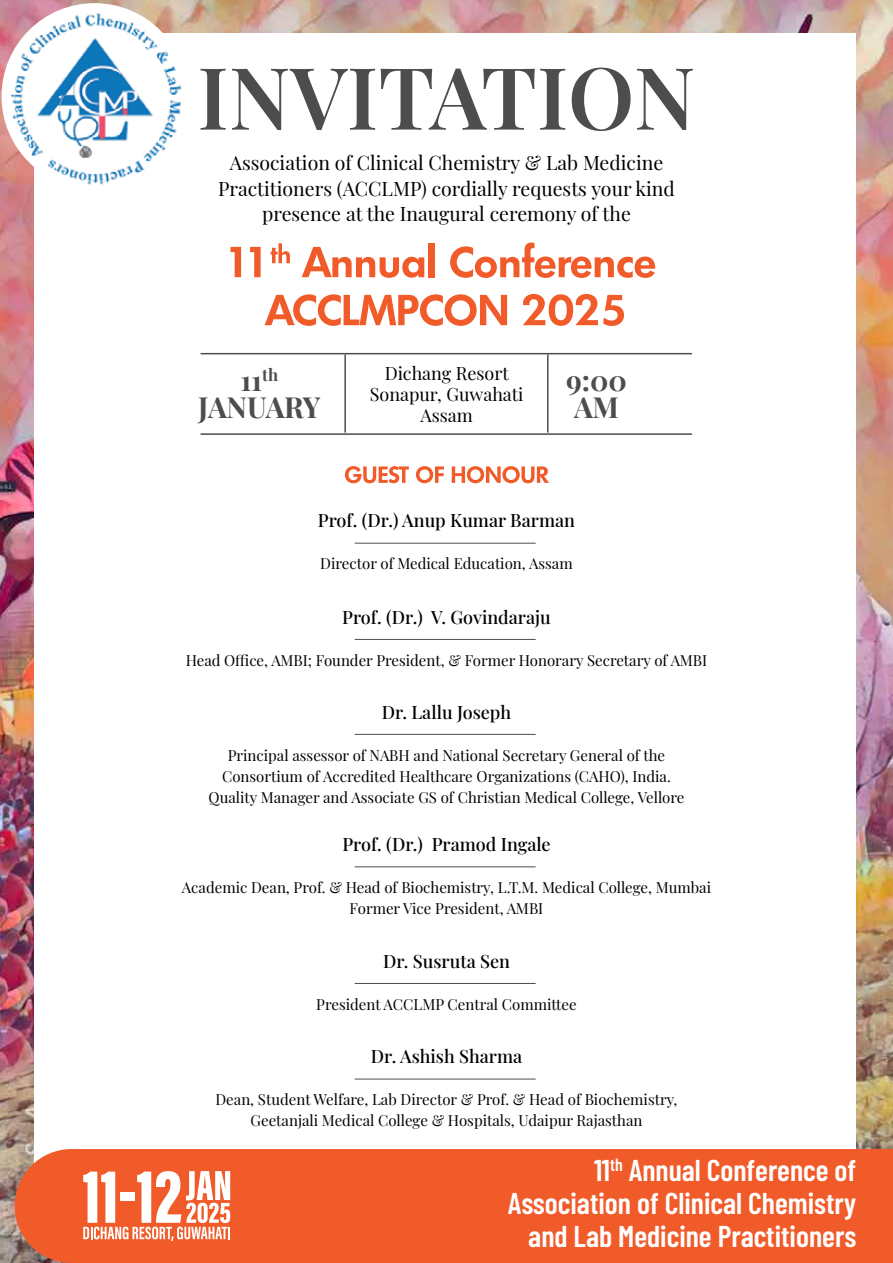
<style>
.page{position:relative;width:893px;height:1263px;background:#fff}
.page>*{position:absolute;margin:0;border:0;box-sizing:border-box;transform-origin:0 0}
.t1{font:600 86.1px "Playfair Display";color:#4d4d4d}
.t2{font:600 30px/33px "Barlow Condensed";color:#fff;text-align:right}
.t3{font:700 28.5px/27px "Playfair Display";letter-spacing:-.02em;color:#4d4d4d;text-align:center}
.t4{font:19.5px/25.5px "Playfair Display";color:#010101;text-align:center}
.t5{font:500 18px "Playfair Display";color:#010101}
.t6{font:18px/21px "Playfair Display";color:#010101;text-align:center}
.t7{font:15px/21px "Playfair Display";color:#010101;text-align:center}
</style>
<div class="page">
<img style="left:0;top:0;width:893px;height:1263px">
<div style="left:34px;top:33px;width:822px;height:1143px;background:#fff"></div>
<img style="left:0;top:0;width:196px;height:197px">
<div style="left:15px;top:1149px;width:878px;height:114px;background:#f15a29"></div>
<svg style="left:83px;top:1171px;width:147px;height:70px"></svg>
<hr style="left:201px;top:353px;width:491px;height:1px;background:#4d4d4d">
<hr style="left:201px;top:433px;width:491px;height:2px;background:#4d4d4d">
<hr style="left:344px;top:354px;width:2px;height:79px;background:#4d4d4d">
<hr style="left:547px;top:354px;width:2px;height:79px;background:#4d4d4d">
<svg style="left:230px;top:247px;width:11px;height:30px"></svg>
<svg style="left:250px;top:247px;width:11px;height:30px"></svg>
<svg style="left:271px;top:243px;width:19px;height:20px"></svg>
<svg style="left:302px;top:247px;width:122px;height:31px"></svg>
<div style="left:429px;top:243px;width:6px;height:34px;background:#f15a29"></div>
<svg style="left:450px;top:243px;width:205px;height:35px"></svg>
<svg style="left:265px;top:294px;width:242px;height:32px"></svg>
<svg style="left:523px;top:294px;width:101px;height:32px"></svg>
<svg style="left:345px;top:466px;width:64px;height:17px"></svg>
<svg style="left:416px;top:466px;width:28px;height:17px"></svg>
<svg style="left:452px;top:466px;width:97px;height:17px"></svg>
<hr style="left:355px;top:543px;width:181px;height:1px;background:#4d4d4d">
<hr style="left:355px;top:639px;width:181px;height:1px;background:#4d4d4d">
<hr style="left:355px;top:734px;width:181px;height:1px;background:#4d4d4d">
<hr style="left:355px;top:866px;width:181px;height:1px;background:#4d4d4d">
<hr style="left:355px;top:983px;width:181px;height:1px;background:#4d4d4d">
<hr style="left:355px;top:1079px;width:181px;height:1px;background:#4d4d4d">
<h1 class="t1" style="left:197px;top:30px;width:499px">INVITATION</h1>
<h3 class="t4" style="left:218px;top:148px;width:458px">Association of Clinical Chemistry &amp; Lab Medicine<br>Practitioners (ACCLMP) cordially requests your kind presence at the Inaugural ceremony of the</h3>
<p class="t6" style="left:370px;top:361px;width:155px">Dichang Resort<br>Sonapur, Guwahati<br>Assam</p>
<h3 class="t3" style="left:198px;top:364px;width:124px">11<sup>th<br></sup>JANUARY</h3>
<h3 class="t3" style="left:566px;top:364px;width:62px;text-align:left">9:00<br>AM</h3>
<p class="t5" style="left:318px;top:506px;width:259px">Prof. (Dr.) Anup Kumar Barman</p>
<p class="t7" style="left:320px;top:552px;width:254px">Director of Medical Education, Assam</p>
<p class="t5" style="left:342px;top:603px;width:210px">Prof. (Dr.) V. Govindaraju</p>
<p class="t7" style="left:186px;top:648px;width:523px">Head Office, AMBI; Founder President, &amp; Former Honorary Secretary of AMBI</p>
<p class="t5" style="left:382px;top:698px;width:131px">Dr. Lallu Joseph</p>
<p class="t7" style="left:209px;top:743px;width:477px">Principal assessor of NABH and National Secretary General of the<br>Consortium of Accredited Healthcare Organizations (CAHO), India.<br>Quality Manager and Associate GS of Christian Medical College, Vellore</p>
<p class="t5" style="left:342px;top:830px;width:210px">Prof. (Dr.) Pramod Ingale</p>
<p class="t7" style="left:182px;top:876px;width:531px">Academic Dean, Prof. &amp; Head of Biochemistry, L.T.M. Medical College, Mumbai<br>Former Vice President, AMBI</p>
<p class="t5" style="left:383px;top:947px;width:128px">Dr. Susruta Sen</p>
<p class="t7" style="left:316px;top:992px;width:262px">President ACCLMP Central Committee</p>
<p class="t5" style="left:371px;top:1042px;width:153px">Dr. Ashish Sharma</p>
<p class="t7" style="left:215px;top:1088px;width:464px">Dean, Student Welfare, Lab Director &amp; Prof. &amp; Head of Biochemistry,<br>Geetanjali Medical College &amp; Hospitals, Udaipur Rajasthan</p>
<h2 class="t2" style="left:508px;top:1152px;width:350px">11<sup>th</sup> Annual Conference of<br>Association of Clinical Chemistry and Lab Medicine Practitioners</h2>
</div>
